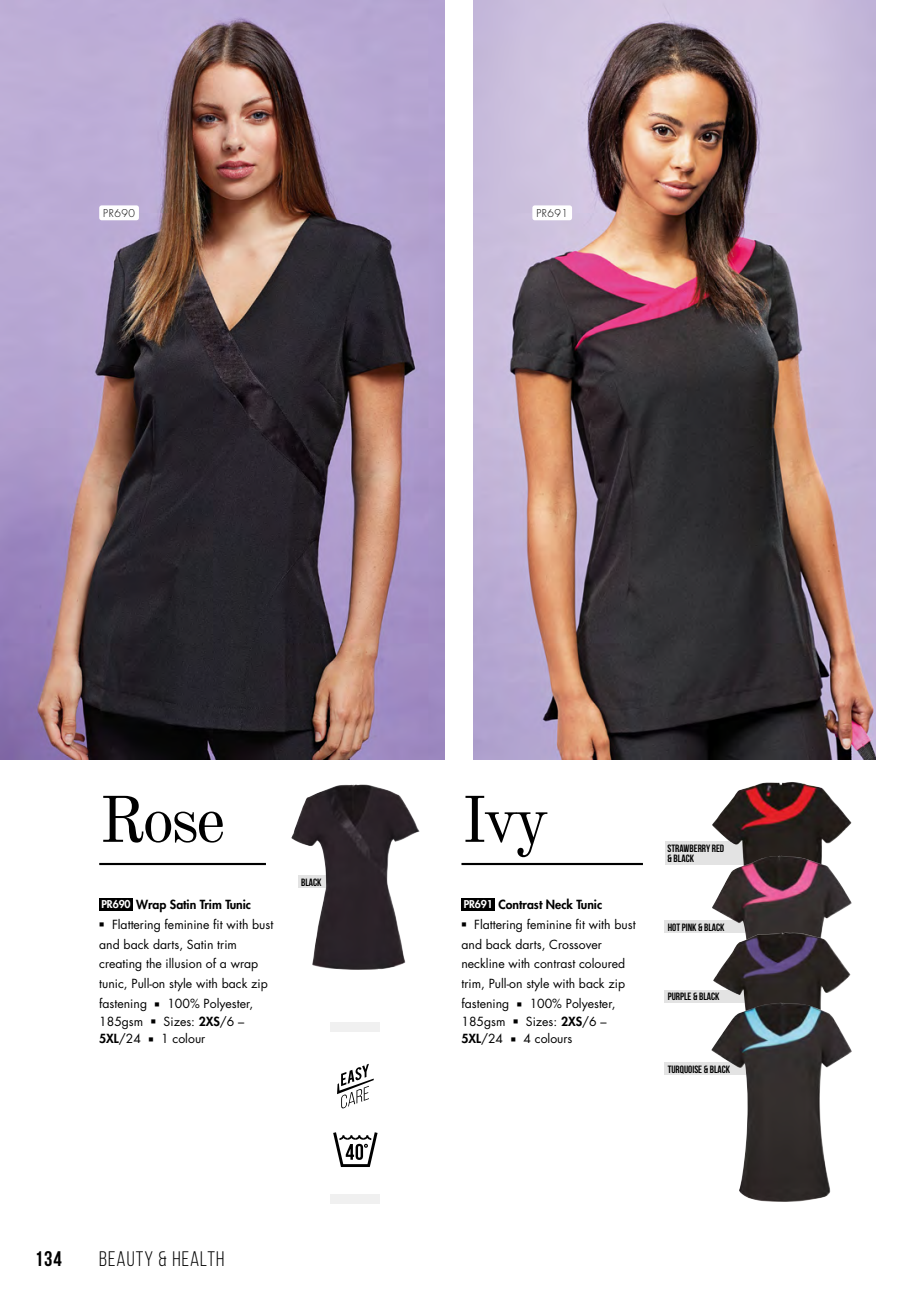
<style>
.page{position:relative;width:918px;height:1290px;background:#fff}
.page>*{position:absolute;margin:0;border:0;box-sizing:border-box;transform-origin:0 0}
.t1{font:64.58px "Old Standard TT";letter-spacing:-.05em;color:#000}
.t2{font:21px "Bebas Neue";letter-spacing:.05em;color:#000}
.t3{font:700 21px "Bebas Neue";color:#000}
.NEW-Bodycopy{font:12.25px/17.5px "Futura";color:#000}
.NEW-Bodycopy-2{font:800 12.25px "Futura";color:#000}
.Product_colour_descr{font:700 10.5px/9.6px "Bebas Neue";color:#000}
.t4{font:300 10.5px "Futura";letter-spacing:.05em;color:#000}
.t5{font:800 10.5px "Futura";letter-spacing:-.01em;color:#fff}
.s1{font-weight:800}
</style>
<div class="page">
<img style="left:0;top:0;width:444px;height:759px">
<div style="left:664px;top:921px;width:91px;height:12px;background:#e3e3e3"></div>
<div style="left:664px;top:990px;width:91px;height:12px;background:#e3e3e3"></div>
<div style="left:664px;top:1063px;width:91px;height:12px;background:#e3e3e3"></div>
<div style="left:664px;top:841px;width:91px;height:24px;background:#e3e3e3"></div>
<img style="left:474px;top:0;width:402px;height:759px">
<img style="left:712px;top:782px;width:140px;height:74px">
<img style="left:711px;top:856px;width:141px;height:76px">
<img style="left:713px;top:932px;width:138px;height:71px">
<img style="left:711px;top:1003px;width:141px;height:199px">
<img style="left:291px;top:784px;width:129px;height:186px">
<div style="left:99px;top:205px;width:40px;height:15px;background:#fff;border-radius:2px"></div>
<div style="left:532px;top:205px;width:40px;height:15px;background:#fff;border-radius:2px"></div>
<hr style="left:99px;top:863px;width:167px;height:2px;background:#000">
<hr style="left:461px;top:863px;width:182px;height:2px;background:#000">
<div style="left:99px;top:898px;width:34px;height:12px;background:#000"></div>
<svg style="left:333px;top:1132px;width:44px;height:35px"></svg>
<svg style="left:337px;top:1064px;width:37px;height:45px"></svg>
<div style="left:330px;top:1022px;width:50px;height:10px;background:#f0f0f0"></div>
<div style="left:330px;top:1194px;width:50px;height:10px;background:#f0f0f0"></div>
<div style="left:461px;top:898px;width:34px;height:12px;background:#000"></div>
<p class="t4" style="left:103px;top:207px;width:33px">PR690</p>
<p class="t4" style="left:536px;top:207px;width:33px">PR691</p>
<p class="t1" style="left:99px;top:771px;width:128px">Rose</p>
<p class="t1" style="left:461px;top:771px;width:89px">Ivy</p>
<p class="t5" style="left:101px;top:898px;width:31px">PR690</p>
<p class="NEW-Bodycopy-2" style="left:136px;top:896px;width:116px">Wrap Satin Trim Tunic</p>
<p class="NEW-Bodycopy" style="left:99px;top:915px;width:176px">■ Flattering feminine fit with bust</p>
<p class="NEW-Bodycopy" style="left:99px;top:935px;width:139px">and back darts, Satin trim</p>
<p class="NEW-Bodycopy" style="left:99px;top:955px;width:161px">creating the illusion of a wrap</p>
<p class="NEW-Bodycopy" style="left:99px;top:975px;width:170px">tunic, Pull-on style with back zip</p>
<p class="NEW-Bodycopy" style="left:99px;top:995px;width:155px">fastening ■ 100% Polyester,<br>185gsm ■ Sizes: <span class="s1">2XS</span>/6 –<br><span class="s1">5XL</span>/24 ■ 1 colour</p>
<p class="Product_colour_descr" style="left:301px;top:877px;width:22px">BLACK</p>
<p class="t5" style="left:464px;top:898px;width:31px">PR691</p>
<p class="NEW-Bodycopy-2" style="left:498px;top:896px;width:105px">Contrast Neck Tunic</p>
<p class="NEW-Bodycopy" style="left:461px;top:915px;width:176px">■ Flattering feminine fit with bust</p>
<p class="NEW-Bodycopy" style="left:461px;top:935px;width:142px">and back darts, Crossover</p>
<p class="NEW-Bodycopy" style="left:461px;top:955px;width:165px">neckline with contrast coloured</p>
<p class="NEW-Bodycopy" style="left:461px;top:975px;width:165px">trim, Pull-on style with back zip</p>
<p class="NEW-Bodycopy" style="left:461px;top:995px;width:155px">fastening ■ 100% Polyester,<br>185gsm ■ Sizes: <span class="s1">2XS</span>/6 –<br><span class="s1">5XL</span>/24 ■ 4 colours</p>
<p class="Product_colour_descr" style="left:667px;top:843px;width:58px">STRAWBERRY RED &amp; BLACK</p>
<p class="Product_colour_descr" style="left:668px;top:922px;width:58px">HOT PINK &amp; BLACK</p>
<p class="Product_colour_descr" style="left:668px;top:991px;width:53px">PURPLE &amp; BLACK</p>
<p class="Product_colour_descr" style="left:668px;top:1064px;width:64px">TURQUOISE &amp; BLACK</p>
<p class="t3" style="left:35px;top:1247px;width:29px">134</p>
<h2 class="t2" style="left:99px;top:1247px;width:126px">BEAUTY &amp; HEALTH</h2>
</div>
